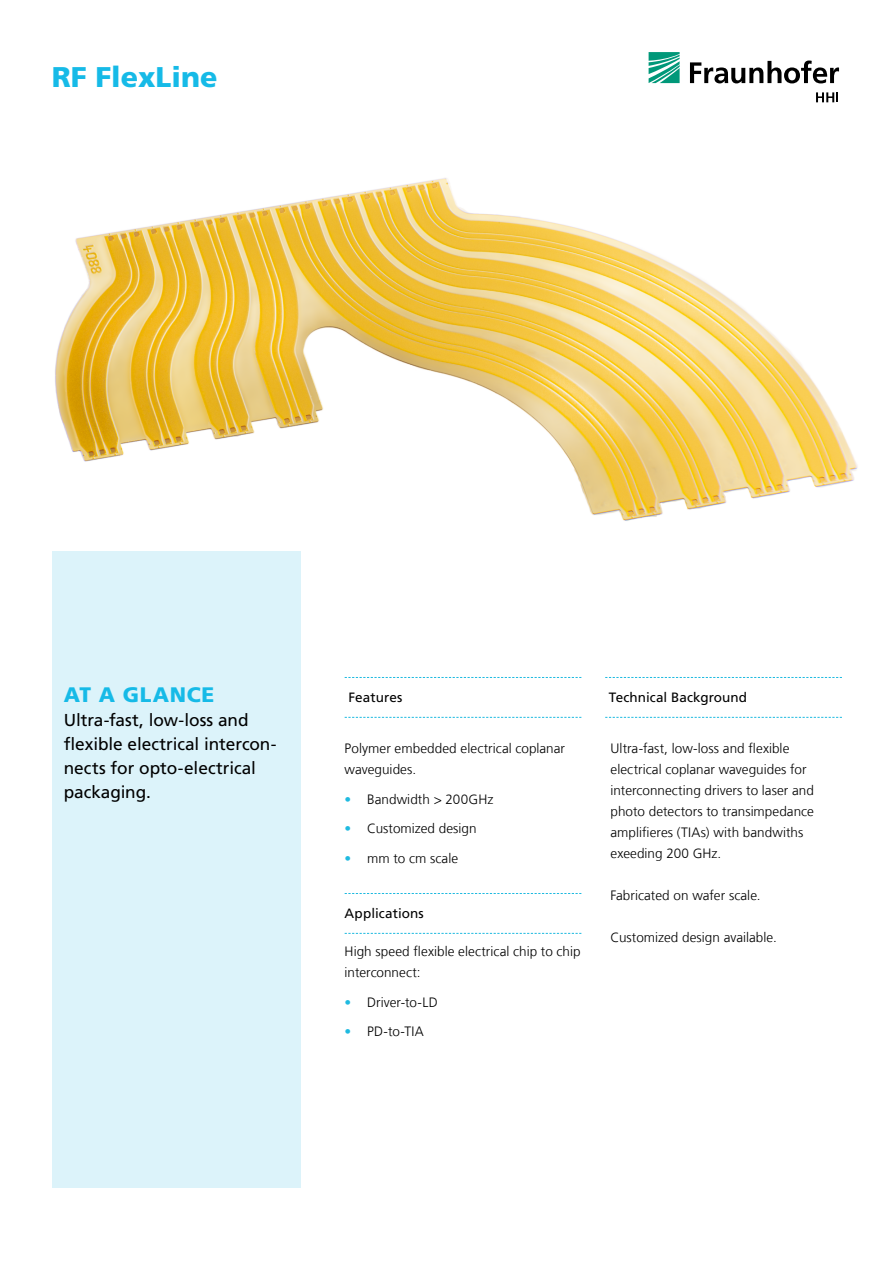
<style>
.page{position:relative;width:893px;height:1263px;background:#fff}
.page>*{position:absolute;margin:0;border:0;box-sizing:border-box;transform-origin:0 0}
.t1{font:900 28.5px "Frutiger LT Com";color:#16bae7}
.t2{font:900 21px "Frutiger LT Com";letter-spacing:.03em;color:#16bae7}
.t3{font:17.25px "Frutiger LT Com";letter-spacing:-.005em;color:#000}
.t4{font:300 13.5px/21px "Frutiger LT Com";letter-spacing:.005em;color:#000}
.t5{font:13.5px "Frutiger LT Com";letter-spacing:.005em;color:#000}
.t6{font:300 13.5px "Frutiger LT Com";color:#1fbae0}
</style>
<div class="page">
<div style="left:52px;top:265px;width:249px;height:923px;background:#dcf3fa"></div>
<svg style="left:649px;top:52px;width:31px;height:31px"></svg>
<svg style="left:690px;top:61px;width:149px;height:22px"></svg>
<svg style="left:816px;top:92px;width:22px;height:10px"></svg>
<svg style="left:345px;top:677px;width:236px;height:1px"></svg>
<svg style="left:345px;top:717px;width:236px;height:1px"></svg>
<svg style="left:345px;top:893px;width:236px;height:1px"></svg>
<svg style="left:345px;top:933px;width:236px;height:1px"></svg>
<svg style="left:605px;top:677px;width:237px;height:1px"></svg>
<svg style="left:605px;top:717px;width:237px;height:1px"></svg>
<img style="left:52px;top:178px;width:806px;height:372px">
<h1 class="t1" style="left:52px;top:60px;width:167px">RF FlexLine</h1>
<h2 class="t2" style="left:64px;top:682px;width:152px">AT A GLANCE</h2>
<p class="t3" style="left:64px;top:710px;width:186px">Ultra-fast, low-loss and</p>
<p class="t3" style="left:64px;top:758px;width:194px">nects for opto-electrical</p>
<p class="t3" style="left:64px;top:734px;width:214px">flexible electrical intercon-</p>
<p class="t3" style="left:64px;top:782px;width:89px">packaging.</p>
<p class="t5" style="left:348px;top:689px;width:56px">Features</p>
<p class="t4" style="left:345px;top:738px;width:222px">Polymer embedded electrical coplanar waveguides.</p>
<p class="t4" style="left:367px;top:788px;width:128px">Bandwidth &gt; 200GHz</p>
<p class="t6" style="left:345px;top:791px;width:8px">•</p>
<p class="t6" style="left:345px;top:821px;width:8px">•</p>
<p class="t6" style="left:345px;top:850px;width:8px">•</p>
<p class="t4" style="left:367px;top:818px;width:111px">Customized design</p>
<p class="t4" style="left:367px;top:847px;width:93px">mm to cm scale</p>
<p class="t5" style="left:345px;top:905px;width:81px">Applications</p>
<p class="t4" style="left:345px;top:941px;width:237px">High speed flexible electrical chip to chip interconnect:</p>
<p class="t4" style="left:367px;top:991px;width:72px">Driver-to-LD</p>
<p class="t6" style="left:345px;top:994px;width:8px">•</p>
<p class="t6" style="left:345px;top:1023px;width:8px">•</p>
<p class="t4" style="left:367px;top:1021px;width:58px">PD-to-TIA</p>
<p class="t5" style="left:609px;top:689px;width:140px">Technical Background</p>
<p class="t4" style="left:610px;top:738px;width:205px">Ultra-fast, low-loss and flexible electrical coplanar waveguides for interconnecting drivers to laser and photo detectors to transimpedance amplifieres (TIAs) with bandwiths exeeding 200 GHz.</p>
<p class="t4" style="left:610px;top:885px;width:152px">Fabricated on wafer scale.</p>
<p class="t4" style="left:610px;top:927px;width:168px">Customized design available.</p>
</div>
